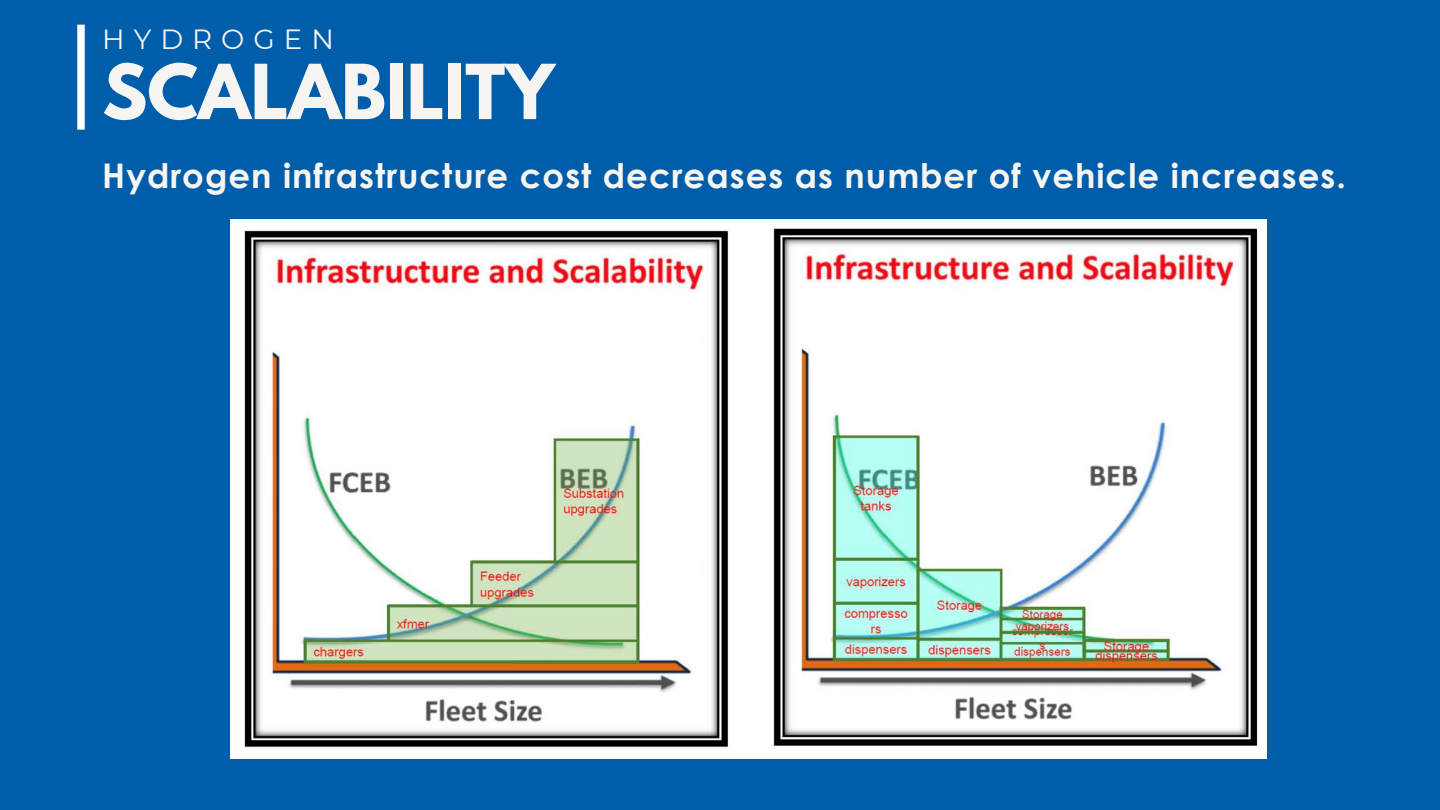
<style>
.page{position:relative;width:1440px;height:810px;background:#005daa}
.page>*{position:absolute;margin:0;border:0;box-sizing:border-box;transform-origin:0 0}
.t1{font:700 67.1px "League Spartan";color:#f6f5f1}
.t2{font:700 33.9px "Century Gothic";letter-spacing:.03em;color:#f6f5f1}
.t3{font:27.7px "Montserrat";letter-spacing:.325em;color:#f6f5f1}
</style>
<div class="page">
<div style="left:77px;top:25px;width:8px;height:105px;background:#fff"></div>
<img style="left:230px;top:219px;width:1037px;height:540px">
<p class="t3" style="left:102px;top:23px;width:233px">HYDROGEN</p>
<p class="t1" style="left:102px;top:59px;width:454px">SCALABILITY</p>
<p class="t2" style="left:102px;top:154px;width:1245px">Hydrogen infrastructure cost decreases as number of vehicle increases.</p>
</div>
